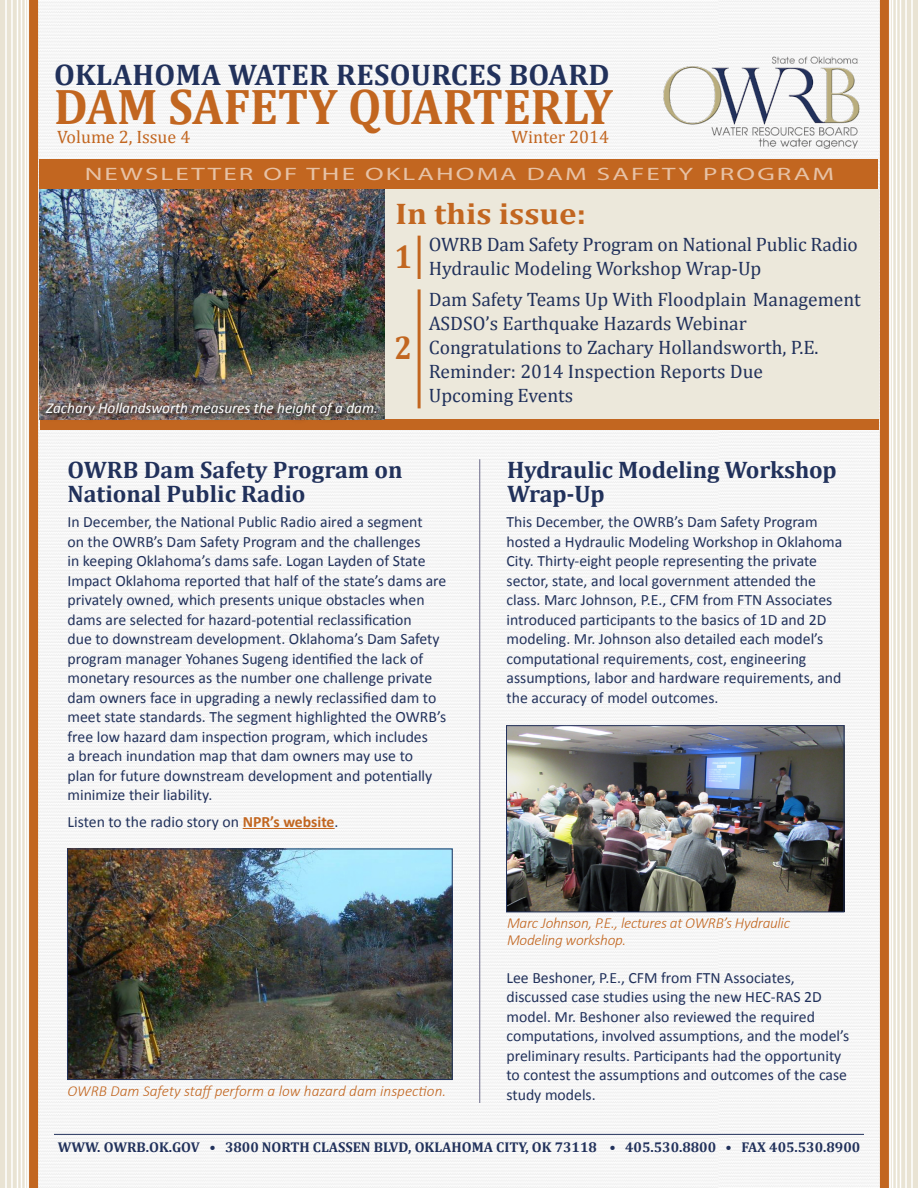
<style>
.page{position:relative;width:918px;height:1188px;background:#fff}
.page>*{position:absolute;margin:0;border:0;box-sizing:border-box;transform-origin:0 0}
.t1{font:700 50.4px "Cambria";color:#c26620;scale:.95 1}
.t2{font:700 33px "Cambria";color:#c26620;scale:.91 1}
.t3{font:700 30px "Cambria";letter-spacing:.01em;color:#21315b}
.t4{font:700 30px "Cambria";color:#c26620;scale:1.1 1}
.t5{font:700 24px/24px "Cambria";color:#21315b}
.t6{font:19.5px/24px "Cambria";color:#21315b}
.t7{font:18px "Myriad Pro";letter-spacing:.08em;color:#fff;scale:1.5 1}
.t8{font:18px "Cambria";color:#c26620}
.t9{font:15.75px/19.5px "Calibri";color:#21315b}
.t10{font:italic 300 15.3px/16.5px "Calibri";letter-spacing:-.02em;color:#c26620}
.t11{font:italic 300 15.3px "Calibri";color:#c26620}
.t12{font:italic 15.3px "Calibri";letter-spacing:-.005em;color:#fff}
.t13{font:700 14.25px "Cambria";color:#21315b}
.s1{font-weight:700;color:#c26620}
</style>
<div class="page">
<div style="left:38px;top:0;width:842px;height:1188px;background:#f6f6f6"></div>
<div style="left:40px;top:189px;width:839px;height:237px;background:#ece8db"></div>
<hr style="left:418px;top:236px;width:3px;height:43px;background:#c26620">
<hr style="left:418px;top:289px;width:3px;height:119px;background:#c26620">
<img style="left:663px;top:57px;width:197px;height:93px">
<div style="left:40px;top:159px;width:838px;height:30px;background:#c26620"></div>
<div style="left:0;top:0;width:29px;height:1188px;background:#e9e3d3"></div>
<div style="left:29px;top:0;width:9px;height:1188px;background:#c26620"></div>
<hr style="left:21px;top:0;width:1px;height:1188px;background:#fff">
<hr style="left:25px;top:0;width:1px;height:1188px;background:#fff">
<hr style="left:17px;top:0;width:1px;height:1188px;background:#fff">
<hr style="left:27px;top:0;width:2px;height:1188px;background:#fff">
<hr style="left:11px;top:0;width:2px;height:1188px;background:#fff">
<hr style="left:5px;top:0;width:2px;height:1188px;background:#fff">
<div style="left:889px;top:0;width:29px;height:1188px;background:#e9e3d3"></div>
<div style="left:880px;top:0;width:9px;height:1188px;background:#c26620"></div>
<hr style="left:896px;top:0;width:1px;height:1188px;background:#fff">
<hr style="left:892px;top:0;width:1px;height:1188px;background:#fff">
<hr style="left:900px;top:0;width:1px;height:1188px;background:#fff">
<hr style="left:889px;top:0;width:2px;height:1188px;background:#fff">
<hr style="left:905px;top:0;width:2px;height:1188px;background:#fff">
<hr style="left:911px;top:0;width:2px;height:1188px;background:#fff">
<hr style="left:54px;top:1134px;width:810px;height:1px;background:#21315b">
<div style="left:40px;top:419px;width:839px;height:11px;background:#c26620"></div>
<img style="left:40px;top:189px;width:344px;height:205px">
<hr style="left:243px;top:828px;width:92px;height:1px;background:#c26620">
<hr style="left:479px;top:459px;width:1px;height:644px;background:#6a6988">
<img style="left:69px;top:851px;width:381px;height:227px">
<div style="left:67px;top:849px;width:385px;height:231px;border:1px solid #21315b"></div>
<img style="left:508px;top:727px;width:334px;height:183px">
<div style="left:506px;top:725px;width:338px;height:187px;border:1px solid #21315b"></div>
<div style="left:37px;top:394px;width:348px;height:31px;background:#000;opacity:.75"></div>
<h3 class="t3" style="left:54px;top:53px;width:557px">OKLAHOMA WATER RESOURCES BOARD</h3>
<h1 class="t1" style="left:54px;top:71px;width:178px">Dam Safety</h1>
<h1 class="t1" style="left:348px;top:71px;width:67px">Quarterly</h1>
<p class="t7" style="left:84px;top:163px;width:501px">NEWSLETTER OF THE OKLAHOMA DAM SAFETY PROGRAM</p>
<p class="t8" style="left:57px;top:126px;width:135px">Volume 2, Issue 4</p>
<p class="t8" style="left:512px;top:126px;width:99px">Winter 2014</p>
<p class="t12" style="left:46px;top:397px;width:333px">Zachary Hollandsworth measures the height of a dam.</p>
<h3 class="t4" style="left:396px;top:192px;width:175px">In this issue:</h3>
<h2 class="t2" style="left:394px;top:233px;width:21px">1</h2>
<p class="t6" style="left:429px;top:232px;width:431px">OWRB Dam Safety Program on National Public Radio<br>Hydraulic Modeling Workshop Wrap-Up</p>
<p class="t6" style="left:429px;top:287px;width:434px">Dam Safety Teams Up With Floodplain Management ASDSO’s Earthquake Hazards Webinar Congratulations to Zachary Hollandsworth, P.E.<br>Reminder: 2014 Inspection Reports Due<br>Upcoming Events</p>
<h2 class="t2" style="left:394px;top:324px;width:21px">2</h2>
<h3 class="t5" style="left:68px;top:457px;width:337px">OWRB Dam Safety Program on<br>National Public Radio</h3>
<p class="t9" style="left:68px;top:513px;width:380px">In December, the National Public Radio aired a segment<br>on the OWRB’s Dam Safety Program and the challenges<br>in keeping Oklahoma’s dams safe. Logan Layden of State Impact Oklahoma reported that half of the state’s dams are privately owned, which presents unique obstacles when dams are selected for hazard-potential reclassification<br>due to downstream development. Oklahoma’s Dam Safety program manager Yohanes Sugeng identified the lack of monetary resources as the number one challenge private dam owners face in upgrading a newly reclassified dam to meet state standards. The segment highlighted the OWRB’s free low hazard dam inspection program, which includes<br>a breach inundation map that dam owners may use to<br>plan for future downstream development and potentially minimize their liability.</p>
<p class="t9" style="left:68px;top:812px;width:273px">Listen to the radio story on <span class="s1">NPR’s website</span>.</p>
<h3 class="t5" style="left:507px;top:457px;width:331px">Hydraulic Modeling Workshop<br>Wrap-Up</h3>
<p class="t9" style="left:507px;top:513px;width:337px">This December, the OWRB’s Dam Safety Program hosted a Hydraulic Modeling Workshop in Oklahoma City. Thirty-eight people representing the private sector, state, and local government attended the class. Marc Johnson, P.E., CFM from FTN Associates introduced participants to the basics of 1D and 2D modeling. Mr. Johnson also detailed each model’s computational requirements, cost, engineering assumptions, labor and hardware requirements, and the accuracy of model outcomes.</p>
<p class="t10" style="left:507px;top:915px;width:285px">Marc Johnson, P.E., lectures at OWRB’s Hydraulic<br>Modeling workshop.</p>
<p class="t9" style="left:507px;top:968px;width:344px">Lee Beshoner, P.E., CFM from FTN Associates, discussed case studies using the new HEC-RAS 2D model. Mr. Beshoner also reviewed the required computations, involved assumptions, and the model’s preliminary results. Participants had the opportunity to contest the assumptions and outcomes of the case</p>
<p class="t11" style="left:68px;top:1082px;width:380px">OWRB Dam Safety staff perform a low hazard dam inspection.</p>
<p class="t9" style="left:507px;top:1085px;width:91px">study models.</p>
<p class="t13" style="left:58px;top:1137px;width:804px">WWW. OWRB.OK.GOV • 3800 NORTH CLASSEN BLVD, OKLAHOMA CITY, OK 73118 • 405.530.8800 • FAX 405.530.8900</p>
</div>
